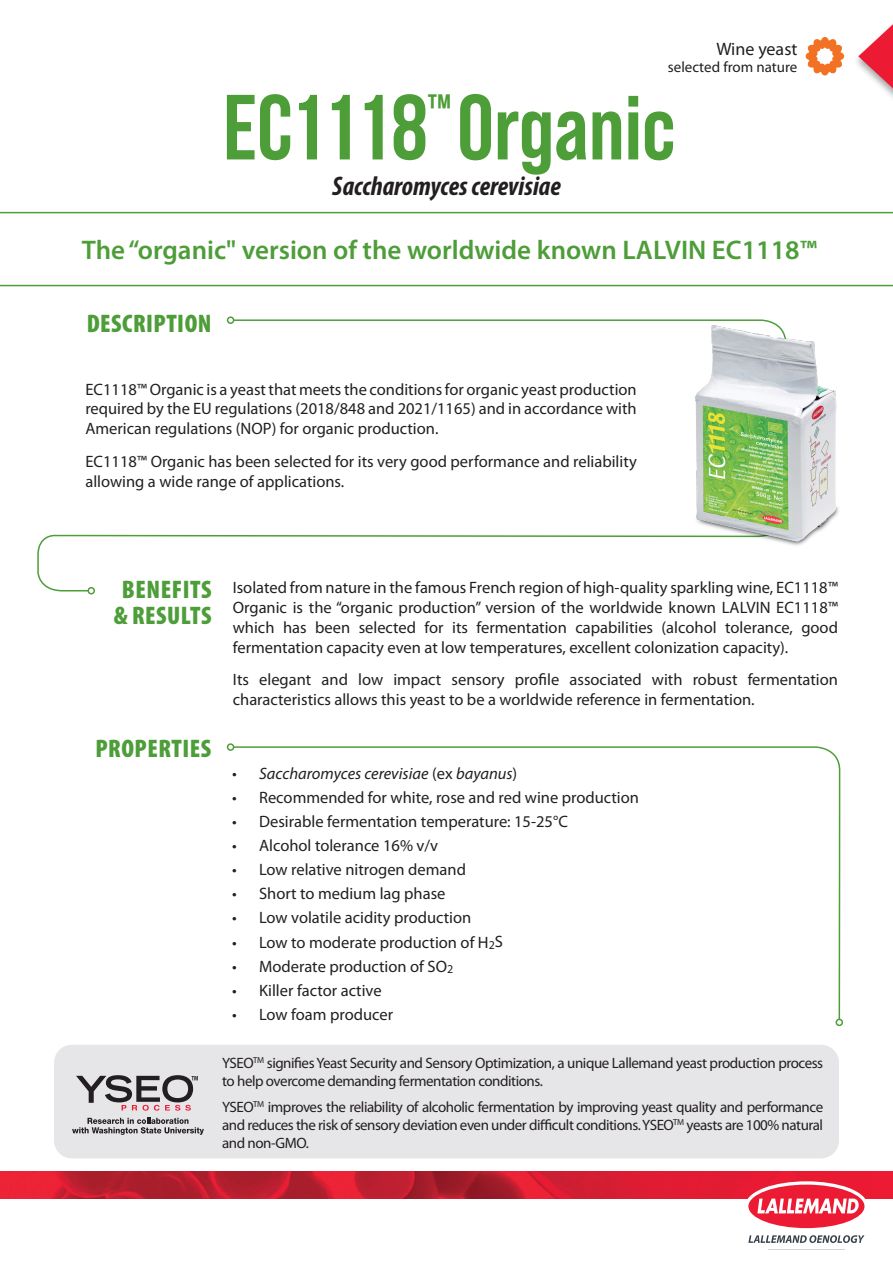
<style>
.page{position:relative;width:893px;height:1263px;background:#fff}
.page>*{position:absolute;margin:0;border:0;box-sizing:border-box;transform-origin:0 0}
.t1{font:700 92.25px "Bebas Neue Pro";color:#4d9d39}
.t2{font:39.6px "Bebas Neue";color:#4d9d39}
.t3{font:600 27px "Myriad Pro";color:#4d9d39}
.t4{font:italic 700 condensed 27px "Myriad Pro";color:#231f20}
.t5{font:900 condensed 25.5px/25.5px "Myriad Pro";letter-spacing:.02em;color:#4d9d39;text-align:center}
.t6{font:18px "Myriad Pro";color:#231f20}
.t7{font:16.5px/19.8px "Myriad Pro";color:#231f20;text-align:justify}
.t8{font:italic 16.5px "Myriad Pro";color:#231f20}
.t9{font:15px/18px "Myriad Pro";letter-spacing:-.03em;color:#231f20}
.t10{font:15px "Myriad Pro";color:#231f20}
.s1{font-family:"Bebas Neue";font-weight:400}
.s2{font-style:normal}
</style>
<div class="page">
<svg style="left:858px;top:24px;width:35px;height:73px"></svg>
<svg style="left:806px;top:37px;width:38px;height:38px"></svg>
<div style="left:54px;top:1045px;width:785px;height:113px;background:#e6e5e7;border-radius:18px"></div>
<svg style="left:76px;top:1075px;width:122px;height:36px"></svg>
<svg style="left:72px;top:1118px;width:132px;height:17px"></svg>
<img style="left:0;top:1171px;width:893px;height:27px">
<svg style="left:745px;top:1181px;width:123px;height:62px"></svg>
<svg style="left:37px;top:319px;width:645px;height:273px"></svg>
<div style="left:227px;top:316px;width:7px;height:8px;border:2px solid #4d9d39;border-radius:50%"></div>
<div style="left:88px;top:587px;width:7px;height:7px;border:2px solid #4d9d39;border-radius:50%"></div>
<svg style="left:0;top:212px;width:893px;height:74px"></svg>
<img style="left:682px;top:319px;width:157px;height:227px">
<svg style="left:232px;top:746px;width:609px;height:274px"></svg>
<div style="left:227px;top:743px;width:7px;height:8px;border:2px solid #4d9d39;border-radius:50%"></div>
<div style="left:835px;top:1019px;width:8px;height:7px;border:2px solid #4d9d39;border-radius:50%"></div>
<p class="t6" style="left:716px;top:38px;width:83px">Wine yeast</p>
<p class="t10" style="left:668px;top:57px;width:131px">selected from nature</p>
<h1 class="t1" style="left:223px;top:75px;width:454px"><span class="s1">EC1118</span> Organic</h1>
<h2 class="t2" style="left:428px;top:87px;width:25px">™</h2>
<h3 class="t4" style="left:332px;top:169px;width:230px">Saccharomyces cerevisiae</h3>
<h3 class="t3" style="left:82px;top:233px;width:736px">The “organic" version of the worldwide known LALVIN EC1118™</h3>
<h3 class="t5" style="left:87px;top:310px;width:126px">DESCRIPTION</h3>
<p class="t7" style="left:85px;top:379px;width:553px">EC1118™ Organic is a yeast that meets the conditions for organic yeast production required by the EU regulations (2018/848 and 2021/1165) and in accordance with American regulations (NOP) for organic production.</p>
<p class="t7" style="left:85px;top:451px;width:553px">EC1118™ Organic has been selected for its very good performance and reliability allowing a wide range of applications.</p>
<h3 class="t5" style="left:114px;top:576px;width:99px">BENEFITS &amp; RESULTS</h3>
<p class="t7" style="left:233px;top:578px;width:607px">Isolated from nature in the famous French region of high-quality sparkling wine, EC1118™ Organic is the “organic production” version of the worldwide known LALVIN EC1118™ which has been selected for its fermentation capabilities (alcohol tolerance, good fermentation capacity even at low temperatures, excellent colonization capacity).</p>
<p class="t7" style="left:233px;top:670px;width:607px">Its elegant and low impact sensory profile associated with robust fermentation characteristics allows this yeast to be a worldwide reference in fermentation.</p>
<h3 class="t5" style="left:95px;top:735px;width:117px">PROPERTIES</h3>
<p class="t8" style="left:232px;top:763px;width:287px">• Saccharomyces cerevisiae <span class="s2">(ex</span> bayanus<span class="s2">)</span></p>
<p class="t7" style="left:232px;top:787px;width:408px">• Recommended for white, rose and red wine production</p>
<p class="t7" style="left:232px;top:811px;width:337px">• Desirable fermentation temperature: 15-25°C</p>
<p class="t7" style="left:232px;top:835px;width:207px">• Alcohol tolerance 16% v/v</p>
<p class="t7" style="left:232px;top:860px;width:235px">• Low relative nitrogen demand</p>
<p class="t7" style="left:232px;top:884px;width:215px">• Short to medium lag phase</p>
<p class="t7" style="left:232px;top:908px;width:241px">• Low volatile acidity production</p>
<p class="t7" style="left:232px;top:932px;width:272px">• Low to moderate production of H<sub>2</sub>S</p>
<p class="t7" style="left:232px;top:956px;width:223px">• Moderate production of SO<sub>2</sub></p>
<p class="t7" style="left:232px;top:980px;width:151px">• Killer factor active</p>
<p class="t7" style="left:232px;top:1004px;width:163px">• Low foam producer</p>
<p class="t9" style="left:222px;top:1054px;width:602px">YSEO<sup>TM</sup> signifies Yeast Security and Sensory Optimization, a unique Lallemand yeast production process to help overcome demanding fermentation conditions.</p>
<p class="t9" style="left:222px;top:1097px;width:602px;text-align:justify">YSEO<sup>TM</sup> improves the reliability of alcoholic fermentation by improving yeast quality and performance and reduces the risk of sensory deviation even under difficult conditions. YSEO<sup>TM</sup> yeasts are 100% natural and non-GMO.</p>
</div>
